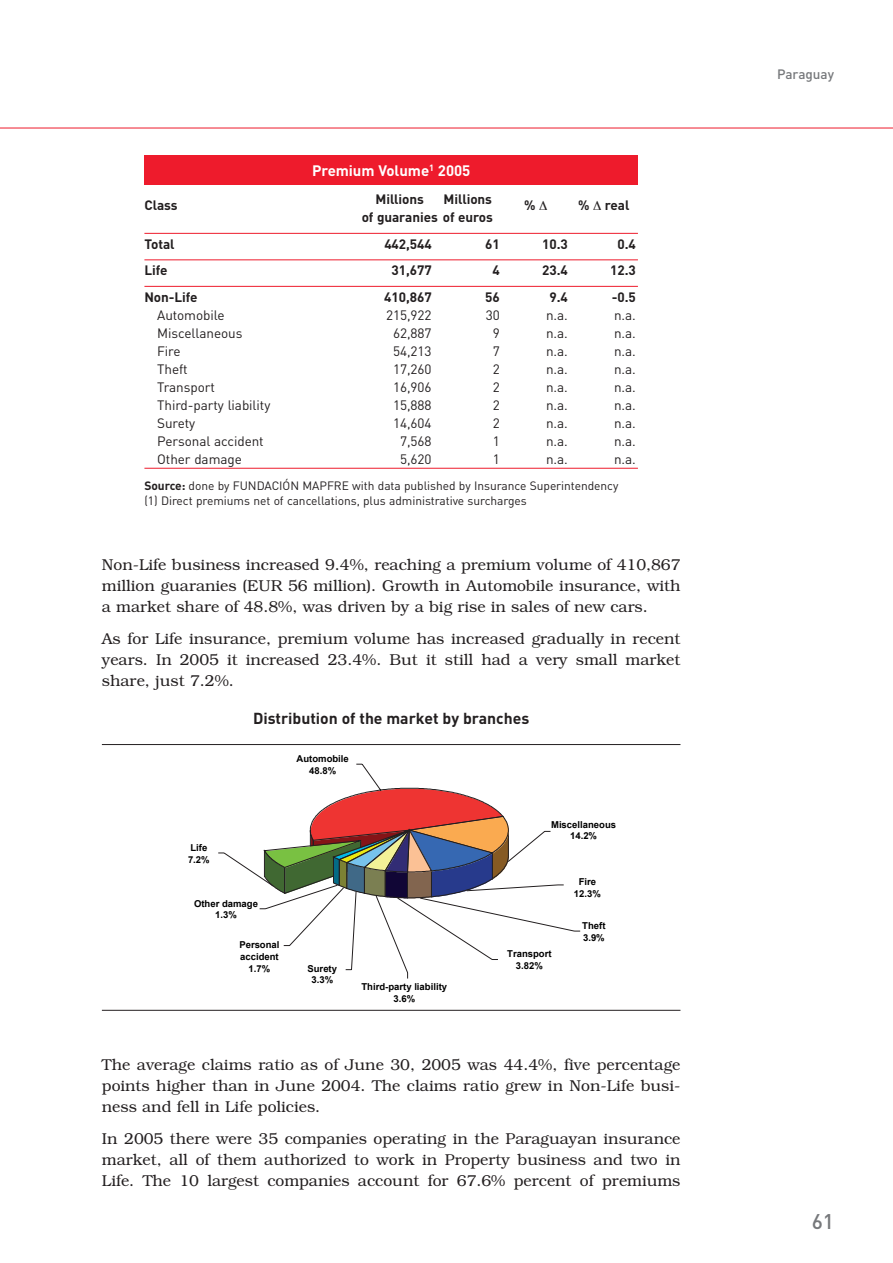
<style>
.page{position:relative;width:893px;height:1263px;background:#fff}
.page>*{position:absolute;margin:0;border:0;box-sizing:border-box;transform-origin:0 0}
.t1{font:500 21px "DIN";color:#76787b}
.t2{font:300 15.75px/21px "Bookman";color:#231f20;text-align:justify}
.t3{font:700 15.75px "DIN";color:#231f20}
.t4{font:700 15px "DIN";letter-spacing:-.005em;color:#fff}
.t5{font:13.5px "DIN";letter-spacing:-.005em;color:#231f20}
.t6{font:700 13.5px "DIN";letter-spacing:-.005em;color:#231f20}
.t7{font:500 13.5px "DIN";color:#76787b}
.t8{font:12px/15px "DIN";letter-spacing:-.005em;color:#231f20}
.t9{font:700 9.45px/11.7px "Arial";color:#000;text-align:center}
.s1{font-weight:700}
</style>
<div class="page">
<div style="left:144px;top:155px;width:494px;height:29px;background:#ee1b2c"></div>
<hr style="left:144px;top:233px;width:494px;height:1px;background:#ee1b2c">
<hr style="left:144px;top:259px;width:494px;height:1px;background:#ee1b2c">
<hr style="left:144px;top:286px;width:494px;height:1px;background:#ee1b2c">
<hr style="left:144px;top:468px;width:494px;height:1px;background:#ee1b2c">
<svg style="left:218px;top:763px;width:363px;height:216px"></svg>
<hr style="left:102px;top:1010px;width:578px;height:1px;background:#231f20">
<hr style="left:102px;top:744px;width:578px;height:1px;background:#231f20">
<hr style="left:0;top:128px;width:892px;height:1px;background:#ee1b2c">
<p class="t6" style="left:144px;top:200px;width:35px">Class</p>
<p class="t4" style="left:312px;top:165px;width:160px">Premium Volume<sup>1</sup> 2005</p>
<p class="t6" style="left:375px;top:194px;width:50px">Millions</p>
<p class="t6" style="left:443px;top:194px;width:50px">Millions</p>
<p class="t6" style="left:361px;top:212px;width:133px">of guaranies of euros</p>
<p class="t6" style="left:524px;top:200px;width:13px">%</p>
<p class="t6" style="left:578px;top:200px;width:53px">% real</p>
<p class="t6" style="left:144px;top:239px;width:32px">Total</p>
<p class="t6" style="left:384px;top:239px;width:49px">442,544</p>
<p class="t6" style="left:485px;top:239px;width:16px">61</p>
<p class="t6" style="left:542px;top:239px;width:27px">10.3</p>
<p class="t6" style="left:617px;top:239px;width:20px">0.4</p>
<p class="t6" style="left:144px;top:265px;width:25px">Life</p>
<p class="t6" style="left:391px;top:265px;width:42px">31,677</p>
<p class="t6" style="left:492px;top:265px;width:9px">4</p>
<p class="t6" style="left:542px;top:265px;width:27px">23.4</p>
<p class="t6" style="left:610px;top:265px;width:27px">12.3</p>
<p class="t6" style="left:144px;top:292px;width:55px">Non-Life</p>
<p class="t6" style="left:384px;top:292px;width:49px">410,867</p>
<p class="t6" style="left:485px;top:292px;width:16px">56</p>
<p class="t6" style="left:549px;top:292px;width:20px">9.4</p>
<p class="t6" style="left:611px;top:292px;width:26px">-0.5</p>
<p class="t5" style="left:157px;top:310px;width:69px">Automobile</p>
<p class="t5" style="left:386px;top:310px;width:47px">215,922</p>
<p class="t5" style="left:485px;top:310px;width:16px">30</p>
<p class="t5" style="left:546px;top:310px;width:23px">n.a.</p>
<p class="t5" style="left:614px;top:310px;width:23px">n.a.</p>
<p class="t5" style="left:157px;top:328px;width:87px">Miscellaneous</p>
<p class="t5" style="left:393px;top:328px;width:40px">62,887</p>
<p class="t5" style="left:492px;top:328px;width:9px">9</p>
<p class="t5" style="left:546px;top:328px;width:23px">n.a.</p>
<p class="t5" style="left:614px;top:328px;width:23px">n.a.</p>
<p class="t5" style="left:157px;top:346px;width:25px">Fire</p>
<p class="t5" style="left:393px;top:346px;width:40px">54,213</p>
<p class="t5" style="left:492px;top:346px;width:9px">7</p>
<p class="t5" style="left:546px;top:346px;width:23px">n.a.</p>
<p class="t5" style="left:614px;top:346px;width:23px">n.a.</p>
<p class="t5" style="left:157px;top:364px;width:32px">Theft</p>
<p class="t5" style="left:393px;top:364px;width:40px">17,260</p>
<p class="t5" style="left:492px;top:364px;width:9px">2</p>
<p class="t5" style="left:546px;top:364px;width:23px">n.a.</p>
<p class="t5" style="left:614px;top:364px;width:23px">n.a.</p>
<p class="t5" style="left:157px;top:382px;width:59px">Transport</p>
<p class="t5" style="left:393px;top:382px;width:40px">16,906</p>
<p class="t5" style="left:492px;top:382px;width:9px">2</p>
<p class="t5" style="left:546px;top:382px;width:23px">n.a.</p>
<p class="t5" style="left:614px;top:382px;width:23px">n.a.</p>
<p class="t5" style="left:157px;top:400px;width:115px">Third-party liability</p>
<p class="t5" style="left:393px;top:400px;width:40px">15,888</p>
<p class="t5" style="left:492px;top:400px;width:9px">2</p>
<p class="t5" style="left:546px;top:400px;width:23px">n.a.</p>
<p class="t5" style="left:614px;top:400px;width:23px">n.a.</p>
<p class="t5" style="left:157px;top:418px;width:40px">Surety</p>
<p class="t5" style="left:393px;top:418px;width:40px">14,604</p>
<p class="t5" style="left:492px;top:418px;width:9px">2</p>
<p class="t5" style="left:546px;top:418px;width:23px">n.a.</p>
<p class="t5" style="left:614px;top:418px;width:23px">n.a.</p>
<p class="t5" style="left:157px;top:436px;width:108px">Personal accident</p>
<p class="t5" style="left:400px;top:436px;width:33px">7,568</p>
<p class="t5" style="left:492px;top:436px;width:9px">1</p>
<p class="t5" style="left:546px;top:436px;width:23px">n.a.</p>
<p class="t5" style="left:614px;top:436px;width:23px">n.a.</p>
<p class="t5" style="left:157px;top:454px;width:86px">Other damage</p>
<p class="t5" style="left:400px;top:454px;width:33px">5,620</p>
<p class="t5" style="left:492px;top:454px;width:9px">1</p>
<p class="t5" style="left:546px;top:454px;width:23px">n.a.</p>
<p class="t5" style="left:614px;top:454px;width:23px">n.a.</p>
<p class="t8" style="left:144px;top:479px;width:475px"><span class="s1">Source:</span> done by FUNDACIÓN MAPFRE with data published by Insurance Superintendency (1) Direct premiums net of cancellations, plus administrative surcharges</p>
<p class="t2" style="left:102px;top:556px;width:580px">Non-Life business increased 9.4%, reaching a premium volume of 410,867 million guaranies (EUR 56 million). Growth in Automobile insurance, with a market share of 48.8%, was driven by a big rise in sales of new cars.</p>
<p class="t2" style="left:102px;top:629px;width:580px">As for Life insurance, premium volume has increased gradually in recent years. In 2005 it increased 23.4%. But it still had a very small market share, just 7.2%.</p>
<p class="t3" style="left:253px;top:712px;width:278px">Distribution of the market by branches</p>
<p class="t9" style="left:296px;top:753px;width:54px">Automobile<br>48.8%</p>
<p class="t9" style="left:188px;top:842px;width:23px;text-align:left">Life<br>7.2%</p>
<p class="t9" style="left:194px;top:898px;width:65px">Other damage<br>1.3%</p>
<p class="t9" style="left:239px;top:939px;width:42px">Personal accident<br>1.7%</p>
<p class="t9" style="left:307px;top:963px;width:31px">Surety<br>3.3%</p>
<p class="t9" style="left:361px;top:981px;width:87px">Third-party liability<br>3.6%</p>
<p class="t9" style="left:551px;top:818px;width:67px">Miscellaneous<br>14.2%</p>
<p class="t9" style="left:574px;top:876px;width:28px">Fire<br>12.3%</p>
<p class="t9" style="left:582px;top:920px;width:25px;text-align:left">Theft<br>3.9%</p>
<p class="t9" style="left:507px;top:948px;width:46px">Transport<br>3.82%</p>
<p class="t2" style="left:102px;top:1056px;width:580px">The average claims ratio as of June 30, 2005 was 44.4%, five percentage points higher than in June 2004. The claims ratio grew in Non-Life busi&shy;ness and fell in Life policies.</p>
<p class="t2" style="left:102px;top:1129px;width:580px">In 2005 there were 35 companies operating in the Paraguayan insurance market, all of them authorized to work in Property business and two in Life. The 10 largest companies account for 67.6% percent of premiums</p>
<p class="t7" style="left:777px;top:70px;width:59px">Paraguay</p>
<h1 class="t1" style="left:811px;top:1214px;width:24px">61</h1>
</div>
